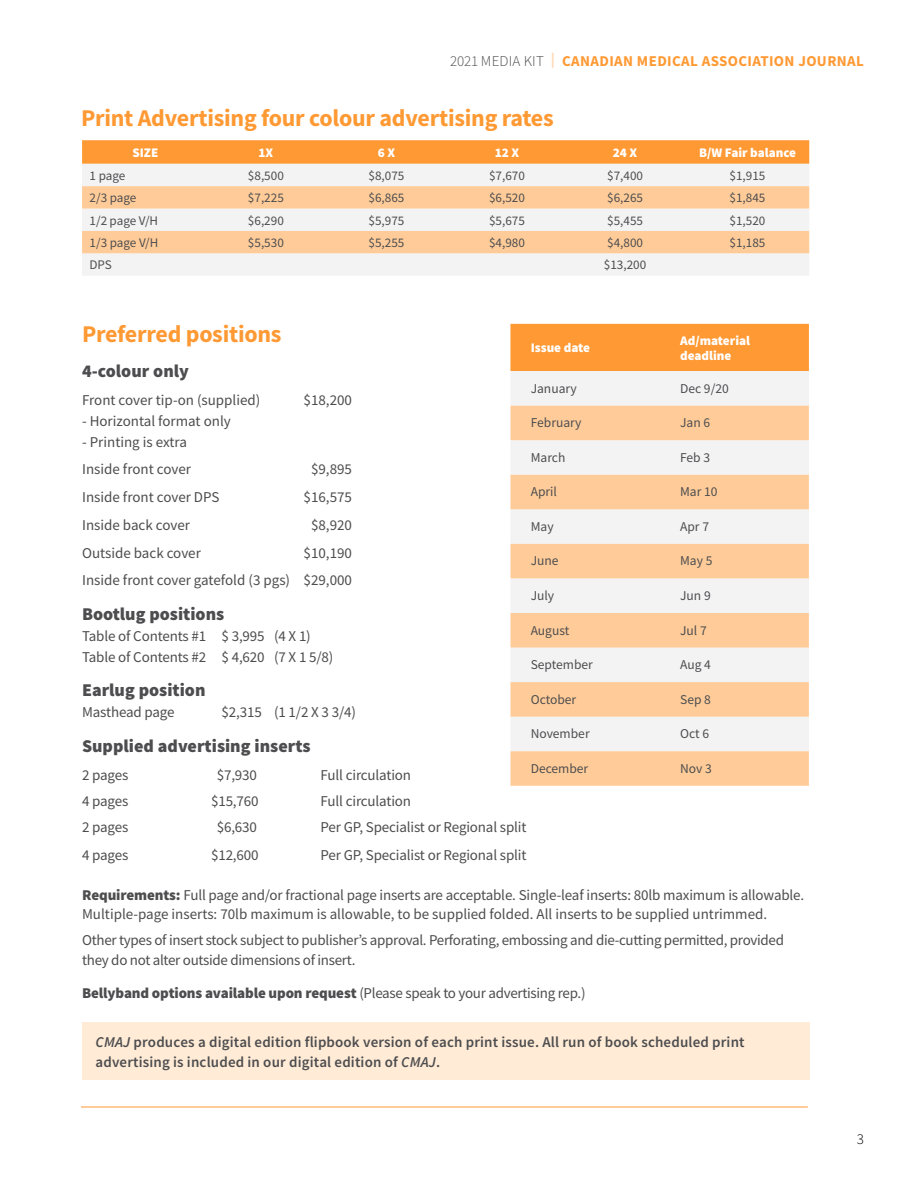
<style>
.page{position:relative;width:918px;height:1188px;background:#fff}
.page>*{position:absolute;margin:0;border:0;box-sizing:border-box;transform-origin:0 0}
.t1{font:700 24px "Source Sans Pro";letter-spacing:-.01em;color:#f93}
.t2{font:900 18px "Source Sans Pro";color:#4d4d4f}
.t3{font:15px/27.8px "Source Sans Pro";letter-spacing:-.01em;color:#4d4d4f}
.t4{font:600 15px/19.5px "Source Sans Pro";letter-spacing:.01em;color:#4d4d4f}
.t5{font:900 15px "Source Sans Pro";letter-spacing:-.01em;color:#4d4d4f}
.t6{font:700 15px "Source Sans Pro";letter-spacing:.025em;color:#f93}
.t7{font:300 15px "Source Sans Pro";color:#000}
.t8{font:13.5px "Source Sans Pro";color:#4d4d4f}
.t9{font:13.2px "Source Sans Pro";color:#4d4d4f}
.t10{font:900 13.2px/15.8px "Source Sans Pro";color:#fff}
.s1{font-weight:300;color:#4d4d4f}
.s2{font-weight:900;color:#ffdbb8}
.s3{font-weight:900}
.s4{font-weight:400}
.s5{font-style:italic}
</style>
<div class="page">
<hr style="left:81px;top:1107px;width:727px;height:1px;background:#f93">
<svg style="left:82px;top:140px;width:727px;height:24px;background:#fe9b37"></svg>
<div style="left:82px;top:164px;width:727px;height:111px;background:#f3f3f4"></div>
<svg style="left:82px;top:186px;width:727px;height:67px;fill:#fc9"></svg>
<div style="left:510px;top:324px;width:299px;height:47px;background:#f93"></div>
<div style="left:510px;top:371px;width:299px;height:35px;background:#f3f3f4"></div>
<svg style="left:510px;top:406px;width:299px;height:380px;fill:#fc9"></svg>
<div style="left:82px;top:1022px;width:727px;height:58px;background:#ffebd6"></div>
<p class="t6" style="left:450px;top:51px;width:415px"><span class="s1">2021 MEDIA KIT</span> <span class="s2">|</span> CANADIAN MEDICAL ASSOCIATION JOURNAL</p>
<h1 class="t1" style="left:81px;top:102px;width:474px">Print Advertising four colour advertising rates</h1>
<p class="t10" style="left:132px;top:144px;width:27px">SIZE</p>
<p class="t10" style="left:259px;top:144px;width:16px">1X</p>
<p class="t10" style="left:378px;top:144px;width:19px">6 X</p>
<p class="t10" style="left:495px;top:144px;width:26px">12 X</p>
<p class="t10" style="left:613px;top:144px;width:26px">24 X</p>
<p class="t10" style="left:699px;top:144px;width:99px">B/W Fair balance</p>
<p class="t9" style="left:90px;top:167px;width:37px">1 page</p>
<p class="t9" style="left:248px;top:167px;width:37px">$8,500</p>
<p class="t9" style="left:369px;top:167px;width:37px">$8,075</p>
<p class="t9" style="left:489px;top:167px;width:37px">$7,670</p>
<p class="t9" style="left:607px;top:167px;width:37px">$7,400</p>
<p class="t9" style="left:730px;top:167px;width:37px">$1,915</p>
<p class="t9" style="left:90px;top:190px;width:48px">2/3 page</p>
<p class="t9" style="left:248px;top:190px;width:37px">$7,225</p>
<p class="t9" style="left:369px;top:190px;width:37px">$6,865</p>
<p class="t9" style="left:489px;top:190px;width:37px">$6,520</p>
<p class="t9" style="left:607px;top:190px;width:37px">$6,265</p>
<p class="t9" style="left:730px;top:190px;width:37px">$1,845</p>
<p class="t9" style="left:90px;top:212px;width:70px">1/2 page V/H</p>
<p class="t9" style="left:248px;top:212px;width:37px">$6,290</p>
<p class="t9" style="left:369px;top:212px;width:37px">$5,975</p>
<p class="t9" style="left:489px;top:212px;width:37px">$5,675</p>
<p class="t9" style="left:607px;top:212px;width:37px">$5,455</p>
<p class="t9" style="left:730px;top:212px;width:37px">$1,520</p>
<p class="t9" style="left:90px;top:234px;width:70px">1/3 page V/H</p>
<p class="t9" style="left:248px;top:234px;width:37px">$5,530</p>
<p class="t9" style="left:369px;top:234px;width:37px">$5,255</p>
<p class="t9" style="left:489px;top:234px;width:37px">$4,980</p>
<p class="t9" style="left:607px;top:234px;width:37px">$4,800</p>
<p class="t9" style="left:730px;top:234px;width:37px">$1,185</p>
<p class="t9" style="left:90px;top:257px;width:24px">DPS</p>
<p class="t9" style="left:604px;top:257px;width:44px">$13,200</p>
<h1 class="t1" style="left:82px;top:318px;width:201px">Preferred positions</h1>
<p class="t2" style="left:82px;top:359px;width:108px">4-colour only</p>
<p class="t3" style="left:82px;top:386px;width:180px">Front cover tip-on (supplied)</p>
<p class="t3" style="left:304px;top:386px;width:50px">$18,200</p>
<p class="t3" style="left:82px;top:407px;width:150px">- Horizontal format only</p>
<p class="t3" style="left:82px;top:428px;width:110px">- Printing is extra<br>Inside front cover</p>
<p class="t10" style="left:531px;top:340px;width:61px">Issue date</p>
<p class="t10" style="left:680px;top:332px;width:71px">Ad/material deadline</p>
<p class="t8" style="left:531px;top:380px;width:48px">January</p>
<p class="t8" style="left:680px;top:380px;width:50px">Dec 9/20</p>
<p class="t8" style="left:531px;top:414px;width:52px">February</p>
<p class="t8" style="left:680px;top:414px;width:32px">Jan 6</p>
<p class="t8" style="left:531px;top:449px;width:36px">March</p>
<p class="t8" style="left:680px;top:449px;width:32px">Feb 3</p>
<p class="t8" style="left:531px;top:483px;width:28px">April</p>
<p class="t8" style="left:680px;top:483px;width:39px">Mar 10</p>
<p class="t8" style="left:531px;top:518px;width:24px">May</p>
<p class="t8" style="left:680px;top:518px;width:30px">Apr 7</p>
<p class="t8" style="left:531px;top:552px;width:29px">June</p>
<p class="t8" style="left:680px;top:552px;width:34px">May 5</p>
<p class="t8" style="left:531px;top:587px;width:25px">July</p>
<p class="t8" style="left:680px;top:587px;width:32px">Jun 9</p>
<p class="t8" style="left:531px;top:622px;width:40px">August</p>
<p class="t8" style="left:680px;top:622px;width:28px">Jul 7</p>
<p class="t8" style="left:531px;top:656px;width:64px">September</p>
<p class="t8" style="left:680px;top:656px;width:32px">Aug 4</p>
<p class="t8" style="left:531px;top:691px;width:47px">October</p>
<p class="t8" style="left:680px;top:691px;width:32px">Sep 8</p>
<p class="t8" style="left:531px;top:725px;width:60px">November</p>
<p class="t8" style="left:680px;top:725px;width:30px">Oct 6</p>
<p class="t8" style="left:531px;top:760px;width:59px">December</p>
<p class="t8" style="left:680px;top:760px;width:33px">Nov 3</p>
<p class="t3" style="left:311px;top:456px;width:43px">$9,895</p>
<p class="t3" style="left:82px;top:483px;width:139px">Inside front cover DPS</p>
<p class="t3" style="left:304px;top:483px;width:50px">$16,575</p>
<p class="t3" style="left:82px;top:511px;width:109px">Inside back cover</p>
<p class="t3" style="left:311px;top:511px;width:43px">$8,920</p>
<p class="t3" style="left:82px;top:539px;width:120px">Outside back cover</p>
<p class="t3" style="left:82px;top:539px;width:271px;text-align:right">$10,190<br>Inside front cover gatefold (3 pgs) $29,000</p>
<p class="t2" style="left:82px;top:602px;width:144px">Bootlug positions</p>
<p class="t3" style="left:82px;top:625px;width:253px;line-height:21px">Table of Contents #1 $ 3,995 (4 X 1)<br>Table of Contents #2 $ 4,620 (7 X 1 5/8)</p>
<p class="t2" style="left:82px;top:678px;width:125px">Earlug position</p>
<p class="t3" style="left:82px;top:699px;width:94px">Masthead page</p>
<p class="t3" style="left:222px;top:699px;width:136px">$2,315 (1 1/2 X 3 3/4)</p>
<p class="t2" style="left:82px;top:734px;width:230px">Supplied advertising inserts</p>
<p class="t3" style="left:82px;top:761px;width:48px">2 pages</p>
<p class="t3" style="left:217px;top:761px;width:42px">$7,930</p>
<p class="t3" style="left:321px;top:761px;width:92px">Full circulation</p>
<p class="t3" style="left:82px;top:787px;width:48px">4 pages</p>
<p class="t3" style="left:211px;top:787px;width:49px">$15,760</p>
<p class="t3" style="left:321px;top:787px;width:92px">Full circulation</p>
<p class="t3" style="left:82px;top:813px;width:48px">2 pages</p>
<p class="t3" style="left:217px;top:813px;width:42px">$6,630</p>
<p class="t3" style="left:321px;top:813px;width:207px">Per GP, Specialist or Regional split</p>
<p class="t3" style="left:82px;top:841px;width:48px">4 pages</p>
<p class="t3" style="left:211px;top:841px;width:49px">$12,600</p>
<p class="t3" style="left:321px;top:841px;width:207px">Per GP, Specialist or Regional split</p>
<p class="t3" style="left:82px;top:885px;width:724px;line-height:19.5px"><span class="s3">Requirements:</span> Full page and/or fractional page inserts are acceptable. Single-leaf inserts: 80lb maximum is allowable.<br>Multiple-page inserts: 70lb maximum is allowable, to be supplied folded. All inserts to be supplied untrimmed.</p>
<p class="t3" style="left:82px;top:931px;width:703px;line-height:19.5px">Other types of insert stock subject to publisher’s approval. Perforating, embossing and die-cutting permitted, provided they do not alter outside dimensions of insert.</p>
<p class="t5" style="left:82px;top:983px;width:505px">Bellyband options available upon request <span class="s4">(Please speak to your advertising rep.)</span></p>
<p class="t4" style="left:96px;top:1032px;width:651px"><span class="s5">CMAJ</span> produces a digital edition flipbook version of each print issue. All run of book scheduled print advertising is included in our digital edition of <span class="s5">CMAJ</span>.</p>
<p class="t7" style="left:857px;top:1130px;width:9px">3</p>
</div>
